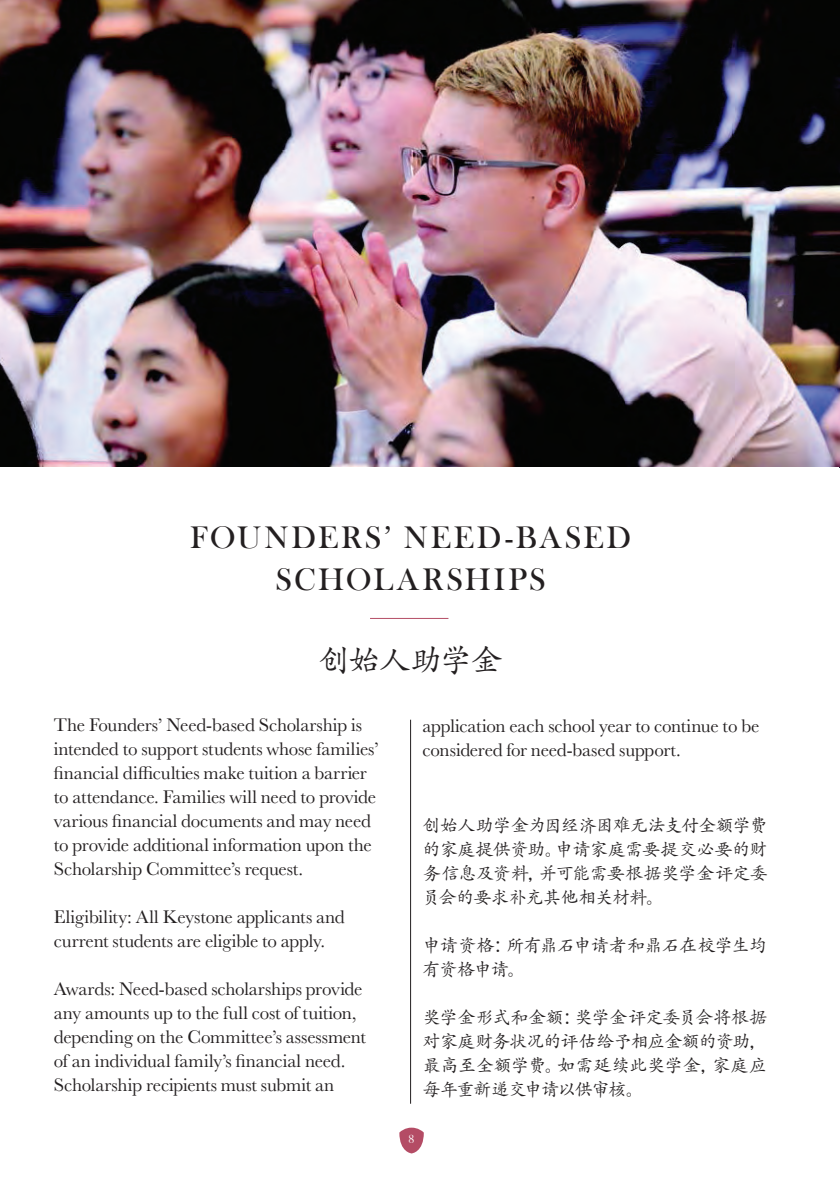
<style>
.page{position:relative;width:840px;height:1192px;background:#fff}
.page>*{position:absolute;margin:0;border:0;box-sizing:border-box;transform-origin:0 0}
.t1{font:32px/42px "Bask Old Face";letter-spacing:.09em;color:#231f20;text-align:center}
.t2{font:32px "Adobe Kaiti Std";letter-spacing:-.06em;color:#231f20}
.t3{font:19px/24px "Baskerville";letter-spacing:-.01em;color:#231f20}
.t4{font:18px/24px "Adobe Kaiti Std";letter-spacing:-.035em;color:#231f20;text-align:justify}
.t5{font:12px "Bask Old Face";color:#fff}
</style>
<div class="page">
<svg style="left:399px;top:1128px;width:24px;height:25px"></svg>
<img style="left:0;top:0;width:840px;height:468px">
<hr style="left:410px;top:720px;width:1px;height:384px;background:#231f20">
<hr style="left:370px;top:618px;width:78px;height:1px;background:#b44c65">
<h1 class="t1" style="left:190px;top:517px;width:442px">FOUNDERS’ NEED-BASED<br>SCHOLARSHIPS</h1>
<h1 class="t2" style="left:318px;top:640px;width:185px">创始人助学金</h1>
<p class="t3" style="left:54px;top:713px;width:326px">The Founders’ Need-based Scholarship is intended to support students whose families’ financial difficulties make tuition a barrier to attendance. Families will need to provide various financial documents and may need to provide additional information upon the Scholarship Committee’s request.</p>
<p class="t3" style="left:54px;top:905px;width:292px">Eligibility: All Keystone applicants and current students are eligible to apply.</p>
<p class="t3" style="left:54px;top:977px;width:313px">Awards: Need-based scholarships provide any amounts up to the full cost of tuition, depending on the Committee’s assessment of an individual family’s financial need.<br>Scholarship recipients must submit an</p>
<p class="t3" style="left:422px;top:715px;width:338px">application each school year to continue to be considered for need-based support.</p>
<p class="t4" style="left:422px;top:814px;width:346px">创始人助学金为因经济困难无法支付全额学费的家庭提供资助。申请家庭需要提交必要的财务信息及资料，并可能需要根据奖学金评定委员会的要求补充其他相关材料。</p>
<p class="t4" style="left:422px;top:934px;width:346px">申请资格：所有鼎石申请者和鼎石在校学生均有资格申请。</p>
<p class="t4" style="left:422px;top:1006px;width:346px">奖学金形式和金额：奖学金评定委员会将根据对家庭财务状况的评估给予相应金额的资助，最高至全额学费。如需延续此奖学金，家庭应每年重新递交申请以供审核。</p>
<p class="t5" style="left:408px;top:1133px;width:7px">8</p>
</div>
